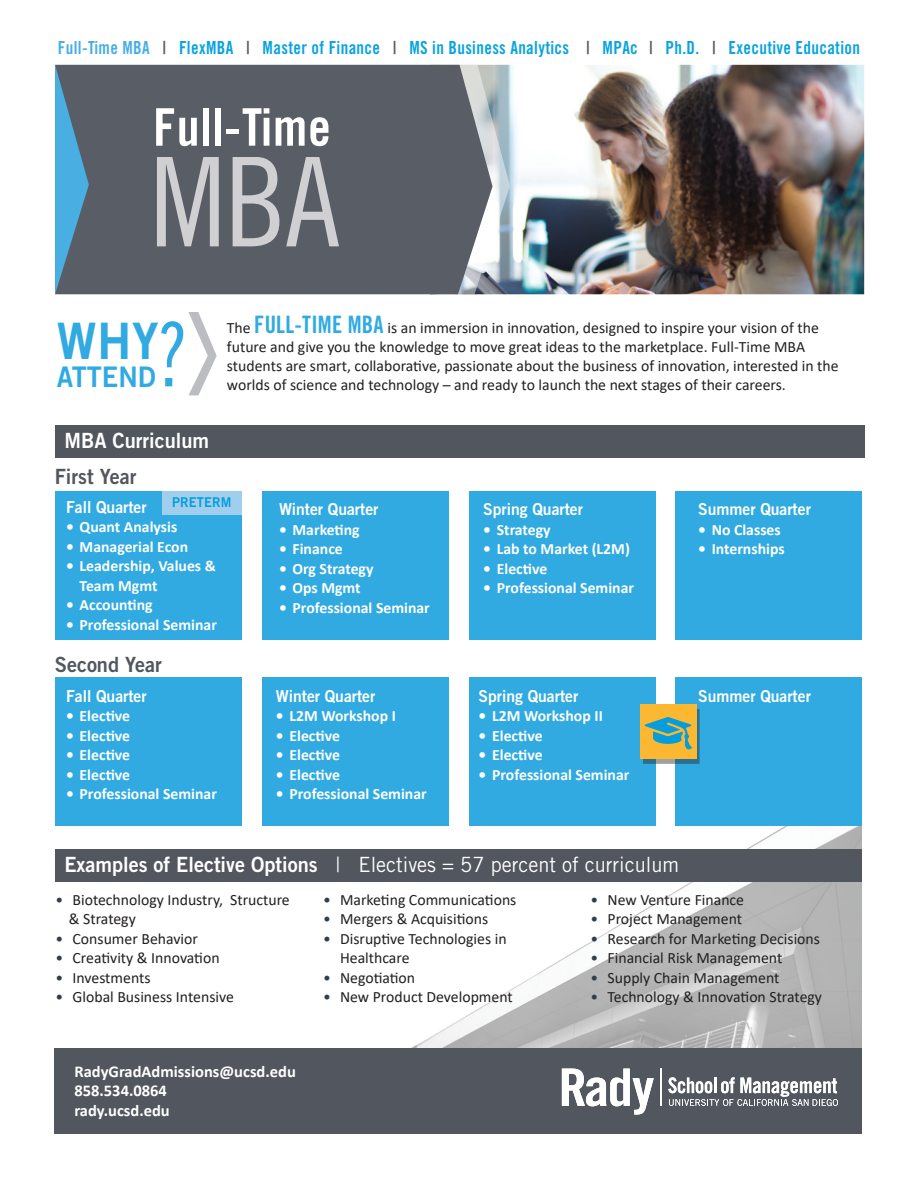
<style>
.page{position:relative;width:918px;height:1188px;background:#fff}
.page>*{position:absolute;margin:0;border:0;box-sizing:border-box;transform-origin:0 0}
.t1{font:123.9px "Trade Gothic Cond Eighteen";color:#d0cfd2}
.t2{font:88.95px "Trade Gothic Cond Eighteen";color:#30aae1;scale:.95 1}
.t3{font:51.9px "Trade Gothic Bold Cond Twenty";letter-spacing:.01em;color:#fff}
.t4{font:50.25px "Trade Gothic Bold Two";color:#30aae1;scale:.95 1}
.t5{font:28.35px "Trade Gothic Bold Two";color:#30aae1;scale:.95 1}
.t6{font:21px "Trade Gothic";color:#fff;scale:.95 1}
.t7{font:21px "Trade Gothic Bold Two";color:#51565f;scale:.95 1}
.t8{font:21px "Trade Gothic Bold Two";color:#fff;scale:.95 1}
.t9{font:18px "Trade Gothic Bold Cond Twenty";letter-spacing:.02em;color:#0ba3de;scale:.95 1}
.t10{font:16.5px "Trade Gothic Bold Two";color:#fff;scale:.95 1}
.t11{font:700 16.5px/19.5px "Calibri";color:#fff}
.t12{font:15.75px/18.9px "Calibri";color:#231f20}
.t13{font:700 15.75px/19.5px "Calibri";color:#fff}
.t14{font:13.5px "Trade Gothic Bold Two";letter-spacing:.01em;color:#069ddc;scale:.95 1}
.s1{color:#49afe3}
.s2{color:#585d66}
.s3{font-family:"Trade Gothic Bold Cond Twenty";font-size:24px;color:#30aae1}
.s4{font-family:"Trade Gothic Bold Two"}
.s5{color:#323e48}
</style>
<div class="page">
<img style="left:510px;top:65px;width:354px;height:229px">
<svg style="left:493px;top:65px;width:17px;height:229px;background:#adbec7"></svg>
<img style="left:355px;top:766px;width:507px;height:282px">
<div style="left:55px;top:849px;width:807px;height:33px;background:#51565f"></div>
<div style="left:55px;top:425px;width:810px;height:33px;background:#51565f"></div>
<div style="left:54px;top:1048px;width:811px;height:94px;background:#51565f"></div>
<div style="left:89px;top:65px;width:404px;height:229px;background:#585d66"></div>
<svg style="left:55px;top:65px;width:34px;height:229px;background:#5085a4"></svg>
<div style="left:54px;top:1134px;width:835px;height:54px;background:#fff"></div>
<div style="left:55px;top:492px;width:187px;height:148px;background:#30aae1"></div>
<div style="left:55px;top:677px;width:187px;height:148px;background:#30aae1"></div>
<div style="left:262px;top:492px;width:186px;height:148px;background:#30aae1"></div>
<div style="left:262px;top:677px;width:186px;height:148px;background:#30aae1"></div>
<div style="left:469px;top:492px;width:186px;height:148px;background:#30aae1"></div>
<div style="left:469px;top:677px;width:186px;height:148px;background:#30aae1"></div>
<div style="left:676px;top:677px;width:186px;height:148px;background:#30aae1"></div>
<div style="left:862px;top:670px;width:48px;height:509px;background:#fff"></div>
<div style="left:676px;top:492px;width:186px;height:148px;background:#30aae1"></div>
<svg style="left:188px;top:312px;width:29px;height:83px"></svg>
<div style="left:162px;top:492px;width:80px;height:23px;background:#a0cfee"></div>
<div style="left:643px;top:709px;width:56px;height:54px;background:#231f20;opacity:.42"></div>
<div style="left:640px;top:705px;width:57px;height:54px;background:#fdb831"></div>
<svg style="left:645px;top:717px;width:47px;height:33px"></svg>
<svg style="left:562px;top:1069px;width:92px;height:46px"></svg>
<hr style="left:661px;top:1069px;width:1px;height:37px;background:#fff">
<svg style="left:668px;top:1077px;width:170px;height:29px"></svg>
<p class="t9" style="left:58px;top:37px;width:846px"><span class="s1">Full-Time MBA</span> <span class="s2">|</span> FlexMBA <span class="s2">|</span> Master of Finance <span class="s2">|</span> MS in Business Analytics <span class="s2">|</span> MPAc <span class="s2">|</span> Ph.D. <span class="s2">|</span> Executive Education</p>
<h3 class="t3" style="left:153px;top:96px;width:179px">Full-Time</h3>
<h1 class="t1" style="left:150px;top:129px;width:192px">MBA</h1>
<h2 class="t2" style="left:156px;top:302px;width:36px">?</h2>
<h3 class="t4" style="left:57px;top:310px;width:109px">WHY</h3>
<h3 class="t5" style="left:57px;top:360px;width:106px">ATTEND</h3>
<h3 class="t8" style="left:64px;top:428px;width:154px">MBA Curriculum</h3>
<h3 class="t7" style="left:55px;top:464px;width:87px">First Year</h3>
<p class="t12" style="left:227px;top:318px;width:613px">The <span class="s3">FULL-TIME MBA</span> is an immersion in innovation, designed to inspire your vision of the future and give you the knowledge to move great ideas to the marketplace. Full-Time MBA students are smart, collaborative, passionate about the business of innovation, interested in the worlds of science and technology – and ready to launch the next stages of their careers.</p>
<p class="t14" style="left:172px;top:493px;width:64px">PRETERM</p>
<p class="t10" style="left:66px;top:496px;width:86px">Fall Quarter</p>
<p class="t13" style="left:66px;top:517px;width:113px">• Quant Analysis</p>
<p class="t13" style="left:66px;top:536px;width:124px">• Managerial Econ</p>
<p class="t13" style="left:80px;top:556px;width:138px;text-indent:-13px">• Leadership, Values &amp;<br>Team Mgmt</p>
<p class="t13" style="left:66px;top:595px;width:88px">• Accounting</p>
<p class="t13" style="left:66px;top:614px;width:152px">• Professional Seminar</p>
<h3 class="t7" style="left:55px;top:651px;width:114px">Second Year</h3>
<p class="t10" style="left:66px;top:685px;width:86px">Fall Quarter</p>
<p class="t13" style="left:66px;top:706px;width:66px">• Elective</p>
<p class="t13" style="left:66px;top:725px;width:66px">• Elective</p>
<p class="t13" style="left:66px;top:745px;width:66px">• Elective</p>
<p class="t13" style="left:66px;top:764px;width:66px">• Elective</p>
<p class="t13" style="left:66px;top:784px;width:152px">• Professional Seminar</p>
<p class="t10" style="left:279px;top:499px;width:106px">Winter Quarter</p>
<p class="t13" style="left:279px;top:520px;width:82px">• Marketing</p>
<p class="t13" style="left:279px;top:539px;width:65px">• Finance</p>
<p class="t13" style="left:279px;top:559px;width:96px">• Org Strategy</p>
<p class="t13" style="left:279px;top:578px;width:83px">• Ops Mgmt</p>
<p class="t13" style="left:279px;top:598px;width:152px">• Professional Seminar</p>
<p class="t10" style="left:276px;top:685px;width:106px">Winter Quarter</p>
<p class="t13" style="left:276px;top:706px;width:122px">• L2M Workshop I</p>
<p class="t13" style="left:276px;top:725px;width:66px">• Elective</p>
<p class="t13" style="left:276px;top:745px;width:66px">• Elective</p>
<p class="t13" style="left:276px;top:764px;width:66px">• Elective</p>
<p class="t13" style="left:276px;top:784px;width:152px">• Professional Seminar</p>
<p class="t10" style="left:483px;top:499px;width:106px">Spring Quarter</p>
<p class="t13" style="left:483px;top:520px;width:69px">• Strategy</p>
<p class="t13" style="left:483px;top:539px;width:148px">• Lab to Market (L2M)</p>
<p class="t13" style="left:483px;top:559px;width:66px">• Elective</p>
<p class="t13" style="left:483px;top:578px;width:152px">• Professional Seminar</p>
<p class="t10" style="left:479px;top:685px;width:106px">Spring Quarter</p>
<p class="t13" style="left:479px;top:706px;width:126px">• L2M Workshop II</p>
<p class="t13" style="left:479px;top:725px;width:66px">• Elective</p>
<p class="t13" style="left:479px;top:745px;width:66px">• Elective</p>
<p class="t13" style="left:479px;top:764px;width:152px">• Professional Seminar</p>
<p class="t10" style="left:698px;top:499px;width:120px">Summer Quarter</p>
<p class="t13" style="left:698px;top:520px;width:84px">• No Classes</p>
<p class="t13" style="left:698px;top:539px;width:88px">• Internships</p>
<p class="t10" style="left:698px;top:685px;width:120px">Summer Quarter</p>
<h3 class="t6" style="left:64px;top:852px;width:649px"><span class="s4">Examples of Elective Options</span> | Electives = 57 percent of curriculum</h3>
<p class="t12" style="left:69px;top:889px;width:222px;line-height:19.5px;text-indent:-13px"><span class="s5">•</span> Biotechnology Industry, Structure &amp; Strategy</p>
<p class="t12" style="left:56px;top:929px;width:144px"><span class="s5">•</span> Consumer Behavior</p>
<p class="t12" style="left:56px;top:948px;width:166px"><span class="s5">•</span> Creativity &amp; Innovation</p>
<p class="t12" style="left:56px;top:968px;width:97px"><span class="s5">•</span> Investments</p>
<p class="t12" style="left:56px;top:987px;width:180px"><span class="s5">•</span> Global Business Intensive</p>
<p class="t11" style="left:74px;top:1062px;width:223px">RadyGradAdmissions@ucsd.edu<br>858.534.0864<br>rady.ucsd.edu</p>
<p class="t12" style="left:323px;top:890px;width:195px"><span class="s5">•</span> Marketing Communications</p>
<p class="t12" style="left:323px;top:909px;width:167px"><span class="s5">•</span> Mergers &amp; Acquisitions</p>
<p class="t12" style="left:340px;top:928px;width:168px;line-height:19.5px;text-indent:-17px"><span class="s5">•</span> Disruptive Technologies in<br>Healthcare</p>
<p class="t12" style="left:323px;top:968px;width:94px"><span class="s5">•</span> Negotiation</p>
<p class="t12" style="left:323px;top:987px;width:191px"><span class="s5">•</span> New Product Development</p>
<p class="t12" style="left:591px;top:890px;width:155px"><span class="s5">•</span> New Venture Finance</p>
<p class="t12" style="left:591px;top:909px;width:153px"><span class="s5">•</span> Project Management</p>
<p class="t12" style="left:591px;top:929px;width:231px"><span class="s5">•</span> Research for Marketing Decisions</p>
<p class="t12" style="left:591px;top:948px;width:193px"><span class="s5">•</span> Financial Risk Management</p>
<p class="t12" style="left:591px;top:968px;width:190px"><span class="s5">•</span> Supply Chain Management</p>
<p class="t12" style="left:591px;top:987px;width:233px"><span class="s5">•</span> Technology &amp; Innovation Strategy</p>
</div>
